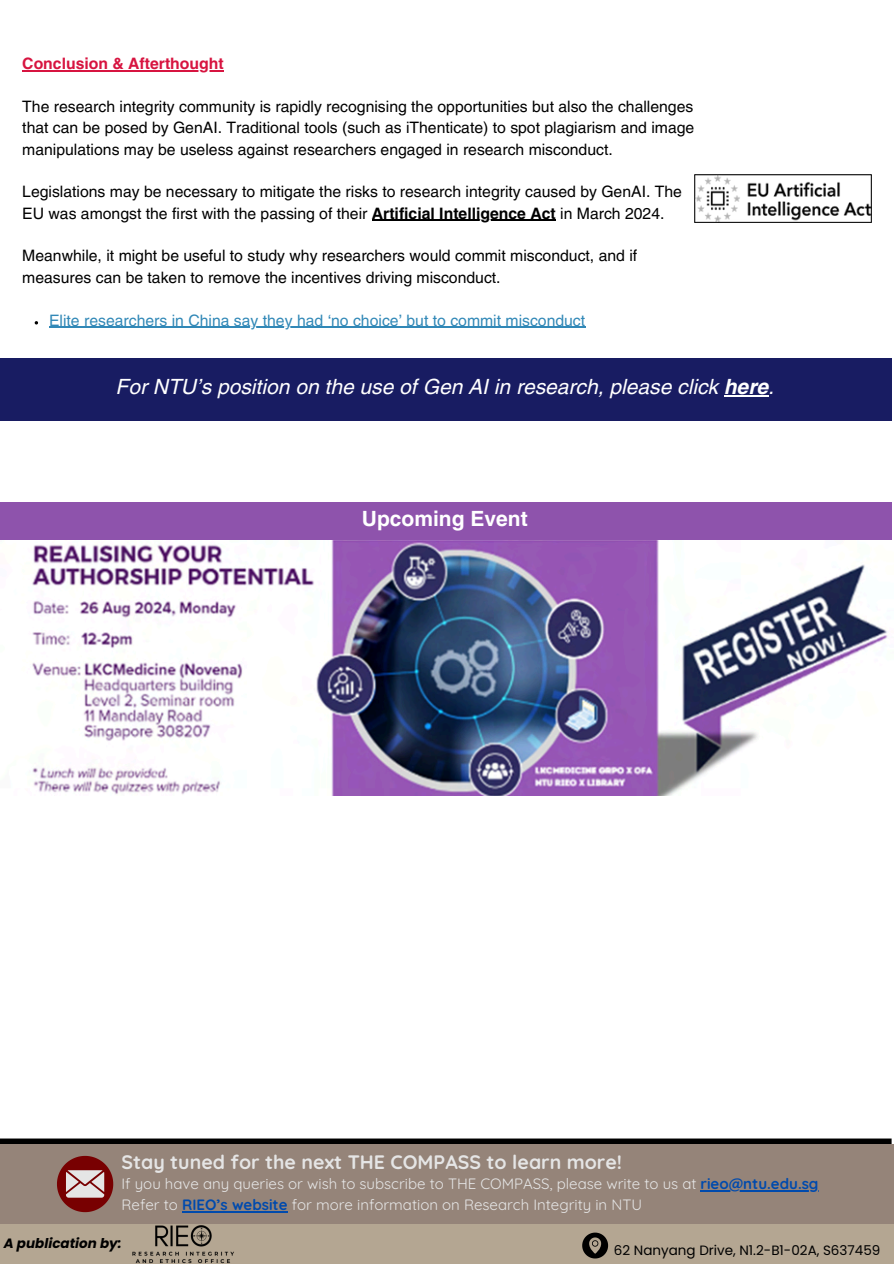
<style>
.page{position:relative;width:894px;height:1264px;background:#fff}
.page>*{position:absolute;margin:0;border:0;box-sizing:border-box;transform-origin:0 0}
.t1{font:italic 21px "Helvetica LT Pro";color:#fff}
.t2{font:700 21px "Helvetica LT Pro";color:#fff}
.t3{font:700 19.5px "Quicksand";color:#e5e5e5}
.t4{font:15.75px/21.3px "Helvetica LT Pro";color:#000}
.t5{font:15.75px "Helvetica LT Pro";color:#3188b7}
.t6{font:700 15.75px "Helvetica LT Pro";color:#d71440}
.t7{font:15px "Quicksand";color:#e5e5e5}
.t8{font:13.5px "Poppins";color:#000}
.t9{font:italic 700 13.5px "Poppins";color:#000}
.s1{font-weight:700}
.s2{font-weight:700;color:#004aad}
</style>
<div class="page">
<div style="left:0;top:358px;width:891px;height:63px;background:#181c62"></div>
<hr style="left:723px;top:395px;width:45px;height:1px;background:#fff">
<div style="left:0;top:502px;width:891px;height:39px;background:#8e53ac"></div>
<img style="left:32px;top:541px;width:856px;height:254px">
<div style="left:0;top:1223px;width:893px;height:40px;background:#b4a692"></div>
<div style="left:0;top:1138px;width:891px;height:6px;background:#000"></div>
<svg style="left:582px;top:1232px;width:26px;height:26px"></svg>
<div style="left:0;top:1144px;width:893px;height:79px;background:#958479"></div>
<svg style="left:57px;top:1155px;width:56px;height:57px"></svg>
<img style="left:128px;top:1223px;width:109px;height:40px">
<hr style="left:700px;top:1190px;width:118px;height:1px;background:#004aad">
<hr style="left:182px;top:1211px;width:105px;height:1px;background:#004aad">
<hr style="left:22px;top:70px;width:202px;height:1px;background:#d71440">
<hr style="left:372px;top:220px;width:183px;height:1px;background:#000">
<hr style="left:49px;top:327px;width:536px;height:1px;background:#3188b7">
<img style="left:694px;top:175px;width:177px;height:47px">
<h1 class="t6" style="left:22px;top:58px;width:203px">Conclusion &amp; Afterthought</h1>
<h4 class="t4" style="left:22px;top:97px;width:673px;text-align:justify">The research integrity community is rapidly recognising the opportunities but also the challenges that can be posed by GenAI. Traditional tools (such as iThenticate) to spot plagiarism and image manipulations may be useless against researchers engaged in research misconduct.</h4>
<h4 class="t4" style="left:22px;top:183px;width:661px">Legislations may be necessary to mitigate the risks to research integrity caused by GenAI. The<br>EU was amongst the first with the passing of their <span class="s1">Artificial Intelligence Act</span> in March 2024.</h4>
<h5 class="t4" style="left:22px;top:247px;width:616px">Meanwhile, it might be useful to study why researchers would commit misconduct, and if measures can be taken to remove the incentives driving misconduct.</h5>
<p class="t5" style="left:49px;top:314px;width:537px">Elite researchers in China say they had ‘no choice’ but to commit misconduct</p>
<h3 class="t1" style="left:115px;top:379px;width:659px">For NTU’s position on the use of Gen AI in research, please click <span class="s1">here</span>.</h3>
<h4 class="t2" style="left:362px;top:510px;width:167px">Upcoming Event</h4>
<h2 class="t3" style="left:121px;top:1149px;width:502px">Stay tuned for the next THE COMPASS to learn more!</h2>
<h1 class="t7" style="left:121px;top:1174px;width:698px">If you have any queries or wish to subscribe to THE COMPASS, please write to us at <span class="s2">rieo@ntu.edu.sg</span></h1>
<p class="t7" style="left:121px;top:1195px;width:522px">Refer to <span class="s2">RIEO’s website</span> for more information on Research Integrity in NTU</p>
<p class="t9" style="left:4px;top:1233px;width:119px">A publication by:</p>
<p class="t8" style="left:613px;top:1240px;width:268px">62 Nanyang Drive, N1.2-B1-02A, S637459</p>
</div>
